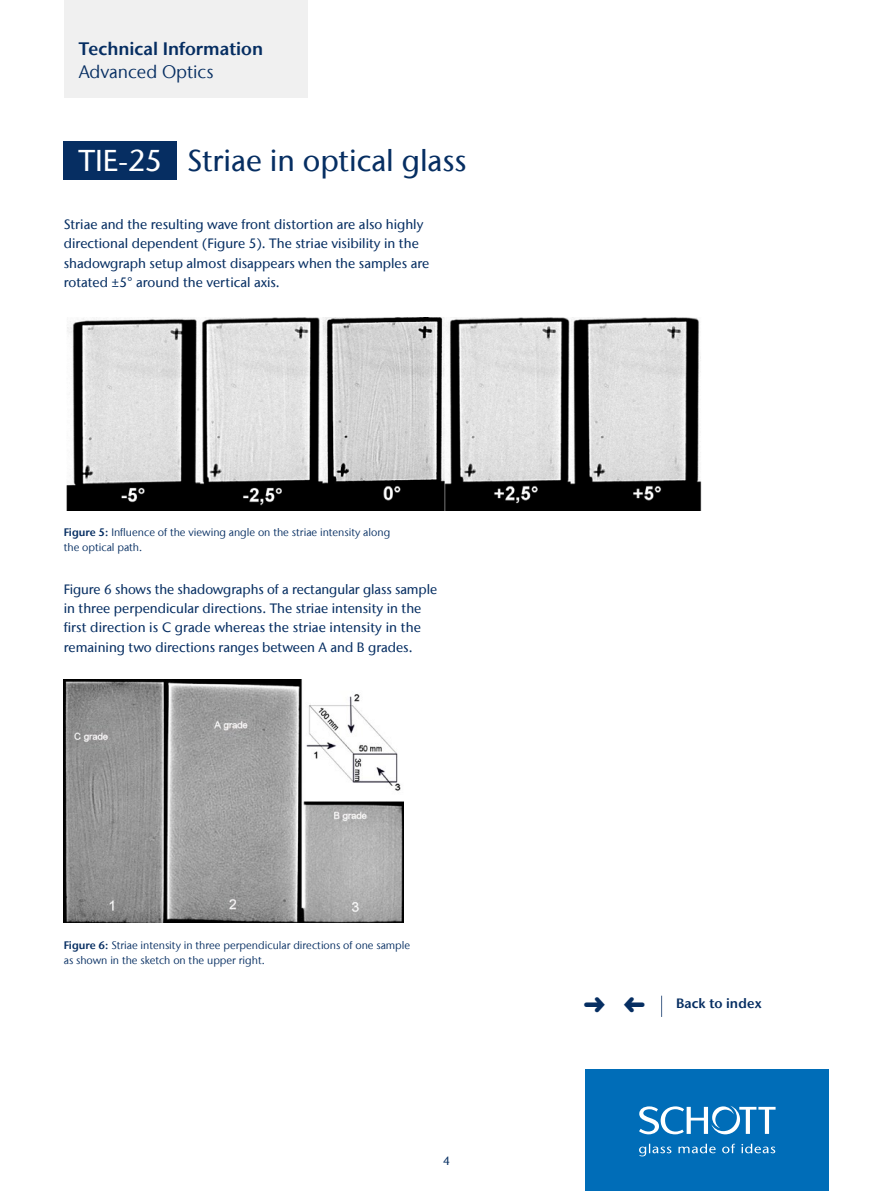
<style>
.page{position:relative;width:893px;height:1191px;background:#fff}
.page>*{position:absolute;margin:0;border:0;box-sizing:border-box;transform-origin:0 0}
.t1{font:500 30px "Stone Sans IIITC Com";color:#062e62}
.t2{font:600 18px "Stone Sans IIITC Com";color:#062e62}
.t3{font:18px "Stone Sans IIITC Com";color:#062e62}
.t4{font:500 13.5px/19.2px "Stone Sans IIITC Com";color:#062e62}
.t5{font:600 13.5px "Stone Sans IIITC Com";letter-spacing:.01em;color:#062e62}
.t6{font:500 12px "Stone Sans IIITC Com";color:#062e62}
.t7{font:10.8px/14.2px "Stone Sans IIITC Com";color:#062e62}
.s1{color:#fff}
.s2{font-weight:600}
</style>
<div class="page">
<div style="left:64px;top:0;width:244px;height:98px;background:#f0f0f0"></div>
<div style="left:585px;top:1069px;width:244px;height:122px;background:#006db8"></div>
<svg style="left:639px;top:1105px;width:137px;height:51px"></svg>
<div style="left:64px;top:142px;width:113px;height:38px;background:#062e62"></div>
<img style="left:66px;top:317px;width:636px;height:193px">
<img style="left:64px;top:680px;width:340px;height:243px">
<svg style="left:661px;top:995px;width:1px;height:22px"></svg>
<h2 class="t2" style="left:79px;top:38px;width:186px">Technical Information</h2>
<h2 class="t3" style="left:79px;top:60px;width:136px">Advanced Optics</h2>
<h1 class="t1" style="left:78px;top:142px;width:390px"><span class="s1">TIE-25</span> Striae in optical glass</h1>
<p class="t4" style="left:64px;top:215px;width:367px">Striae and the resulting wave front distortion are also highly directional dependent (Figure 5). The striae visibility in the shadowgraph setup almost disappears when the samples are rotated ±5° around the vertical axis.</p>
<p class="t7" style="left:64px;top:525px;width:328px"><span class="s2">Figure 5:</span> Influence of the viewing angle on the striae intensity along the optical path.</p>
<p class="t4" style="left:64px;top:579px;width:375px">Figure 6 shows the shadowgraphs of a rectangular glass sample in three perpendicular directions. The striae intensity in the first direction is C grade whereas the striae intensity in the remaining two directions ranges between A and B grades.</p>
<p class="t7" style="left:64px;top:938px;width:348px"><span class="s2">Figure 6:</span> Striae intensity in three perpendicular directions of one sample as shown in the sketch on the upper right.</p>
<p class="t6" style="left:443px;top:1153px;width:8px">4</p>
<p class="t5" style="left:676px;top:995px;width:87px">Back to index</p>
</div>
